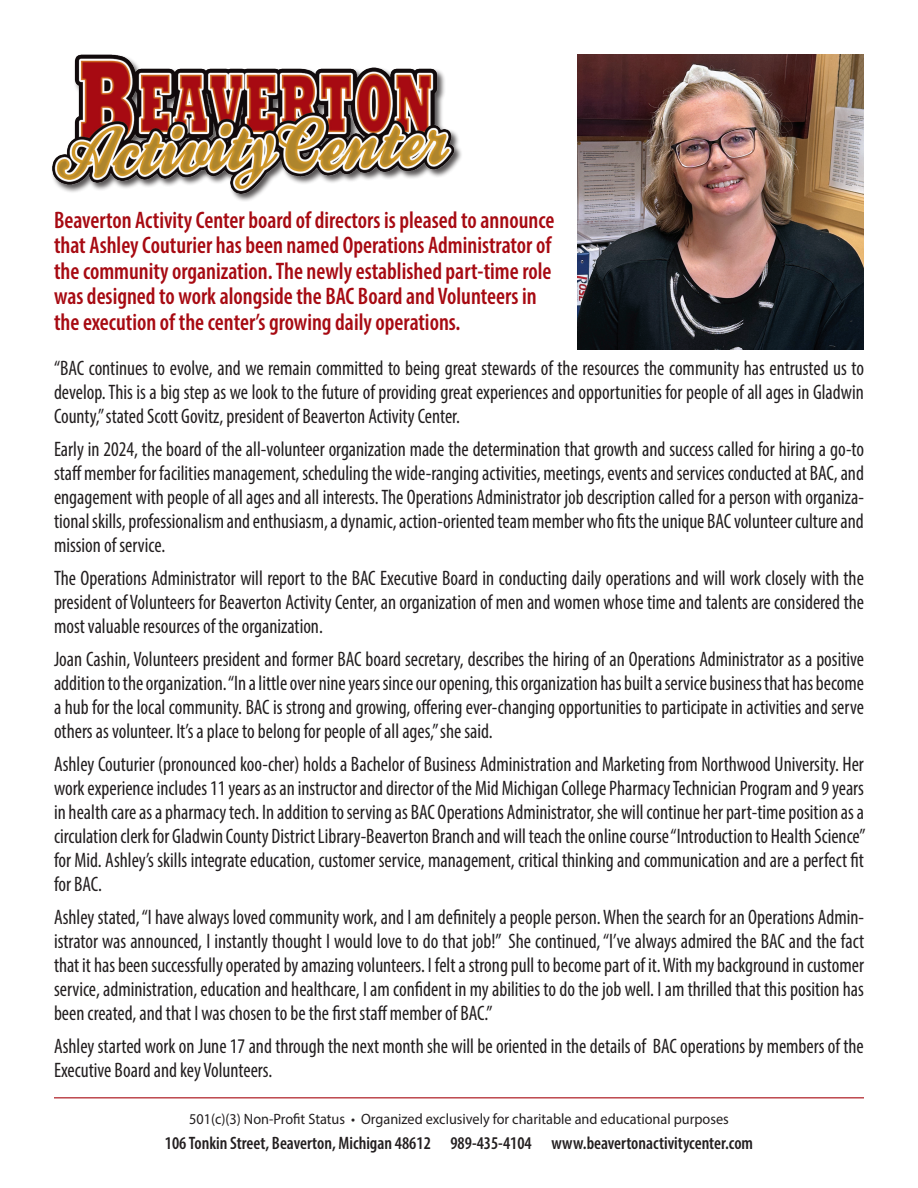
<style>
.page{position:relative;width:918px;height:1188px;background:#fff}
.page>*{position:absolute;margin:0;border:0;box-sizing:border-box;transform-origin:0 0}
.t1{font:600 condensed 24px "Myriad Pro";color:#a70a12;scale:.95 1}
.t2{font:condensed 21px/24px "Myriad Pro";color:#231f20;text-align:justify;scale:.95 1}
.t3{font:600 condensed 18px "Myriad Pro";color:#231f20}
.t4{font:15px "Myriad Pro";color:#231f20;scale:.95 1}
</style>
<div class="page">
<img style="left:52px;top:54px;width:410px;height:139px">
<img style="left:578px;top:54px;width:286px;height:296px">
<hr style="left:54px;top:1097px;width:810px;height:1px;background:#a70a12">
<p class="t1" style="left:54px;top:205px;width:528px">Beaverton Activity Center board of directors is pleased to announce</p>
<p class="t1" style="left:54px;top:230px;width:525px">that Ashley Couturier has been named Operations Administrator of</p>
<p class="t1" style="left:54px;top:256px;width:525px">the community organization. The newly established part-time role</p>
<p class="t1" style="left:54px;top:281px;width:510px">was designed to work alongside the BAC Board and Volunteers in</p>
<p class="t1" style="left:54px;top:307px;width:429px">the execution of the center’s growing daily operations.</p>
<p class="t2" style="left:54px;top:356px;width:854px">“BAC continues to evolve, and we remain committed to being great stewards of the resources the community has entrusted us to develop. This is a big step as we look to the future of providing great experiences and opportunities for people of all ages in Gladwin County,” stated Scott Govitz, president of Beaverton Activity Center.</p>
<p class="t2" style="left:54px;top:437px;width:854px">Early in 2024, the board of the all-volunteer organization made the determination that growth and success called for hiring a go-to staff member for facilities management, scheduling the wide-ranging activities, meetings, events and services conducted at BAC, and engagement with people of all ages and all interests. The Operations Administrator job description called for a person with organiza&shy;tional skills, professionalism and enthusiasm, a dynamic, action-oriented team member who fits the unique BAC volunteer culture and mission of service.</p>
<p class="t2" style="left:54px;top:566px;width:854px">The Operations Administrator will report to the BAC Executive Board in conducting daily operations and will work closely with the president of Volunteers for Beaverton Activity Center, an organization of men and women whose time and talents are considered the most valuable resources of the organization.</p>
<p class="t2" style="left:54px;top:647px;width:854px">Joan Cashin, Volunteers president and former BAC board secretary, describes the hiring of an Operations Administrator as a positive addition to the organization. “In a little over nine years since our opening, this organization has built a service business that has become a hub for the local community. BAC is strong and growing, offering ever-changing opportunities to participate in activities and serve others as volunteer. It’s a place to belong for people of all ages,” she said.</p>
<p class="t2" style="left:54px;top:752px;width:856px">Ashley Couturier (pronounced koo-cher) holds a Bachelor of Business Administration and Marketing from Northwood University. Her work experience includes 11 years as an instructor and director of the Mid Michigan College Pharmacy Technician Program and 9 years in health care as a pharmacy tech. In addition to serving as BAC Operations Administrator, she will continue her part-time position as a circulation clerk for Gladwin County District Library-Beaverton Branch and will teach the online course “Introduction to Health Science” for Mid. Ashley’s skills integrate education, customer service, management, critical thinking and communication and are a perfect fit for BAC.</p>
<p class="t2" style="left:54px;top:905px;width:854px">Ashley stated, “I have always loved community work, and I am definitely a people person. When the search for an Operations Admin&shy;istrator was announced, I instantly thought I would love to do that job!” She continued, “I’ve always admired the BAC and the fact that it has been successfully operated by amazing volunteers. I felt a strong pull to become part of it. With my background in customer service, administration, education and healthcare, I am confident in my abilities to do the job well. I am thrilled that this position has been created, and that I was chosen to be the first staff member of BAC.”</p>
<p class="t2" style="left:54px;top:1034px;width:854px">Ashley started work on June 17 and through the next month she will be oriented in the details of BAC operations by members of the<br>Executive Board and key Volunteers.</p>
<p class="t4" style="left:189px;top:1110px;width:570px">501(c)(3) Non-Profit Status • Organized exclusively for charitable and educational purposes</p>
<p class="t3" style="left:165px;top:1132px;width:590px">106 Tonkin Street, Beaverton, Michigan 48612 989-435-4104 www.beavertonactivitycenter.com</p>
</div>
